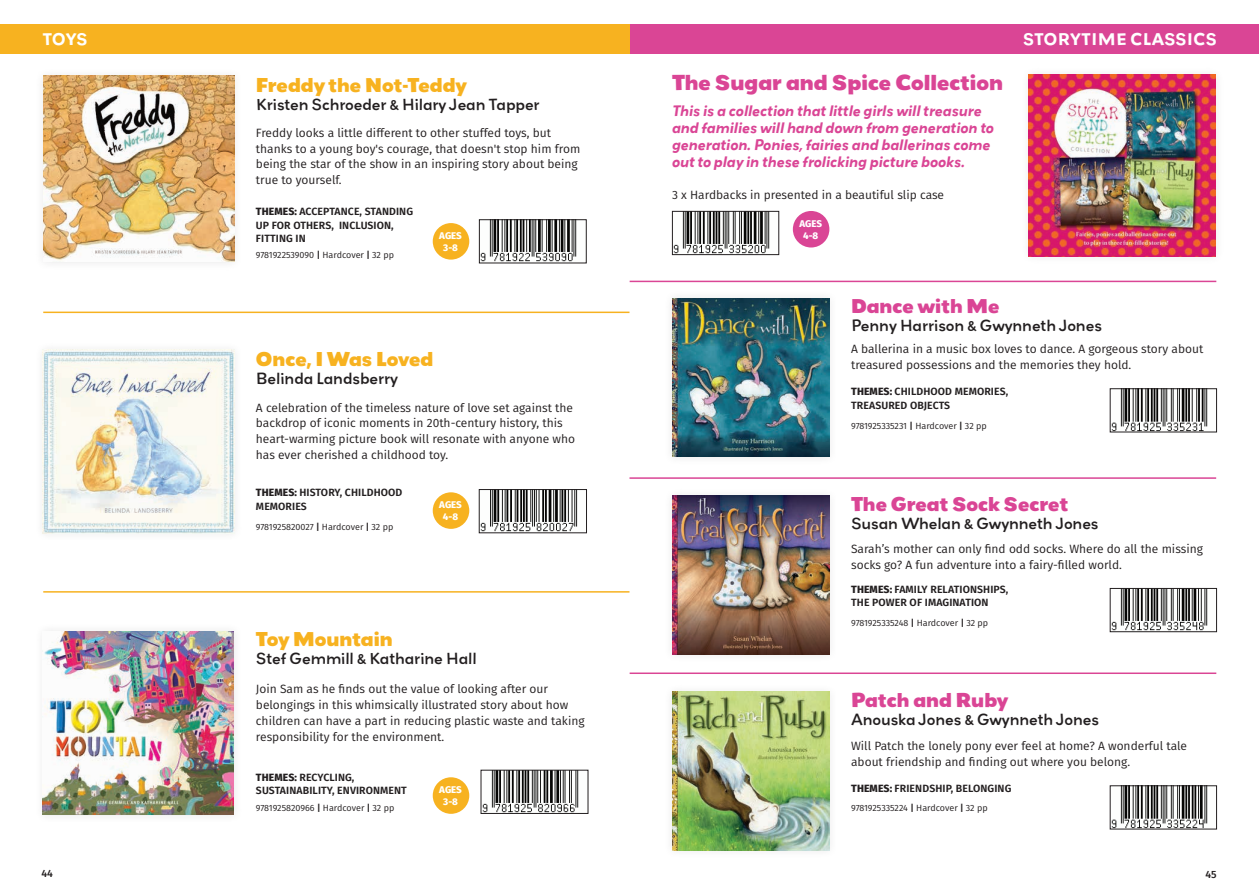
<style>
.page{position:relative;width:1259px;height:893px;background:#fff}
.page>*{position:absolute;margin:0;border:0;box-sizing:border-box;transform-origin:0 0}
.t1{font:700 expanded 19.5px "Grenadine MVB";color:#da4595}
.t2{font:700 expanded 18px "Grenadine MVB";color:#f7b220}
.t3{font:700 expanded 18px "Grenadine MVB";color:#da4595}
.t4{font:700 15px "Grenadine MVB";color:#fff}
.t5{font:500 14.25px "Grenadine MVB";letter-spacing:-.01em;color:#231f20}
.t6{font:italic 700 13.5px/17.2px "Grenadine MVB";color:#da4595}
.t7{font:12px/15.8px "Fira Sans";color:#231f20}
.t8{font:600 10.5px/13.5px "Fira Sans";letter-spacing:.01em;color:#231f20}
.t9{font:500 10.5px "Fira Sans";color:#231f20}
.t10{font:800 9.75px/12px "Fira Sans";letter-spacing:-.01em;color:#fff;text-align:center}
.t11{font:9px "Fira Sans";letter-spacing:-.005em;color:#231f20}
.s1{font-weight:800}
.s2{font-weight:600}
</style>
<div class="page">
<div style="left:34px;top:67px;width:210px;height:204px;background:#fbfbfb"></div>
<img style="left:43px;top:76px;width:191px;height:186px">
<div style="left:34px;top:340px;width:209px;height:202px;background:#fcfbfb"></div>
<img style="left:43px;top:349px;width:191px;height:184px">
<div style="left:34px;top:622px;width:209px;height:202px;background:#fbfbfb"></div>
<img style="left:43px;top:631px;width:191px;height:184px">
<img style="left:481px;top:221px;width:96px;height:40px">
<div style="left:479px;top:219px;width:107px;height:44px;border:1px solid #231f20"></div>
<img style="left:481px;top:491px;width:97px;height:40px">
<div style="left:479px;top:489px;width:108px;height:44px;border:1px solid #231f20"></div>
<img style="left:482px;top:772px;width:97px;height:40px">
<div style="left:480px;top:770px;width:108px;height:44px;border:1px solid #231f20"></div>
<hr style="left:43px;top:312px;width:586px;height:1px;background:#f7b220">
<hr style="left:43px;top:591px;width:586px;height:2px;background:#f7b220">
<div style="left:0;top:24px;width:629px;height:30px;background:#f7b220"></div>
<div style="left:433px;top:492px;width:36px;height:37px;background:#f7b220;border-radius:50%"></div>
<div style="left:433px;top:223px;width:36px;height:37px;background:#f7b220;border-radius:50%"></div>
<div style="left:433px;top:777px;width:36px;height:37px;background:#f7b220;border-radius:50%"></div>
<img style="left:1028px;top:75px;width:188px;height:181px">
<div style="left:663px;top:683px;width:175px;height:177px;background:#231f20;opacity:.1"></div>
<img style="left:672px;top:692px;width:157px;height:158px">
<div style="left:663px;top:289px;width:175px;height:177px;background:#fbfbfb"></div>
<img style="left:672px;top:298px;width:157px;height:159px">
<div style="left:663px;top:487px;width:175px;height:177px;background:#231f20;opacity:.1"></div>
<img style="left:672px;top:496px;width:157px;height:158px">
<img style="left:1111px;top:390px;width:97px;height:40px">
<div style="left:1109px;top:388px;width:108px;height:44px;border:1px solid #231f20"></div>
<img style="left:1111px;top:590px;width:97px;height:40px">
<div style="left:1109px;top:588px;width:108px;height:44px;border:1px solid #231f20"></div>
<img style="left:1111px;top:787px;width:97px;height:40px">
<div style="left:1109px;top:785px;width:108px;height:44px;border:1px solid #231f20"></div>
<img style="left:674px;top:213px;width:96px;height:40px">
<div style="left:672px;top:211px;width:107px;height:44px;border:1px solid #231f20"></div>
<div style="left:630px;top:24px;width:629px;height:30px;background:#da4595"></div>
<div style="left:793px;top:211px;width:36px;height:36px;background:#da4595;border-radius:50%"></div>
<hr style="left:629px;top:672px;width:587px;height:2px;background:#da4595">
<hr style="left:629px;top:477px;width:587px;height:2px;background:#da4595">
<hr style="left:629px;top:281px;width:587px;height:1px;background:#da4595">
<p class="t4" style="left:42px;top:28px;width:47px">TOYS</p>
<p class="t9" style="left:41px;top:865px;width:13px">44</p>
<h2 class="t2" style="left:256px;top:72px;width:212px">Freddy the Not-Teddy</h2>
<p class="t5" style="left:256px;top:94px;width:285px">Kristen Schroeder &amp; Hilary Jean Tapper</p>
<p class="t7" style="left:256px;top:125px;width:326px">Freddy looks a little different to other stuffed toys, but thanks to a young boy's courage, that doesn't stop him from being the star of the show in an inspiring story about being true to yourself.</p>
<p class="t8" style="left:256px;top:204px;width:159px"><span class="s1">THEMES:</span> ACCEPTANCE, STANDING<br>UP FOR OTHERS, INCLUSION,<br>FITTING IN</p>
<p class="t11" style="left:256px;top:248px;width:140px">9781922539090 <span class="s2">|</span> Hardcover <span class="s2">|</span> 32 pp</p>
<p class="t10" style="left:439px;top:229px;width:24px">AGES<br>3-8</p>
<h2 class="t2" style="left:256px;top:347px;width:179px">Once, I Was Loved</h2>
<p class="t5" style="left:256px;top:368px;width:144px">Belinda Landsberry</p>
<p class="t7" style="left:256px;top:399px;width:321px">A celebration of the timeless nature of love set against the backdrop of iconic moments in 20th-century history, this heart-warming picture book will resonate with anyone who has ever cherished a childhood toy.</p>
<p class="t8" style="left:256px;top:485px;width:148px"><span class="s1">THEMES:</span> HISTORY, CHILDHOOD<br>MEMORIES</p>
<p class="t11" style="left:256px;top:520px;width:139px">9781925820027 <span class="s2">|</span> Hardcover <span class="s2">|</span> 32 pp</p>
<p class="t10" style="left:439px;top:498px;width:24px">AGES<br>4-8</p>
<h2 class="t2" style="left:256px;top:627px;width:138px">Toy Mountain</h2>
<p class="t5" style="left:256px;top:648px;width:222px">Stef Gemmill &amp; Katharine Hall</p>
<p class="t7" style="left:256px;top:681px;width:330px">Join Sam as he finds out the value of looking after our belongings in this whimsically illustrated story about how children can have a part in reducing plastic waste and taking responsibility for the environment.</p>
<p class="t8" style="left:256px;top:770px;width:152px"><span class="s1">THEMES:</span> RECYCLING,<br>SUSTAINABILITY, ENVIRONMENT</p>
<p class="t11" style="left:256px;top:801px;width:140px">9781925820966 <span class="s2">|</span> Hardcover <span class="s2">|</span> 32 pp</p>
<p class="t10" style="left:439px;top:783px;width:24px">AGES<br>3-8</p>
<h1 class="t1" style="left:672px;top:69px;width:333px">The Sugar and Spice Collection</h1>
<p class="t6" style="left:672px;top:101px;width:323px">This is a collection that little girls will treasure and families will hand down from generation to generation. Ponies, fairies and ballerinas come out to play in these frolicking picture books.</p>
<p class="t7" style="left:672px;top:186px;width:274px">3 x Hardbacks in presented in a beautiful slip case</p>
<p class="t10" style="left:799px;top:216px;width:24px">AGES<br>4-8</p>
<p class="t4" style="left:1023px;top:28px;width:195px">STORYTIME CLASSICS</p>
<h2 class="t3" style="left:851px;top:294px;width:150px">Dance with Me</h2>
<p class="t5" style="left:851px;top:316px;width:252px">Penny Harrison &amp; Gwynneth Jones</p>
<p class="t7" style="left:851px;top:341px;width:354px">A ballerina in a music box loves to dance. A gorgeous story about treasured possessions and the memories they hold.</p>
<p class="t8" style="left:851px;top:384px;width:158px"><span class="s1">THEMES:</span> CHILDHOOD MEMORIES,<br>TREASURED OBJECTS</p>
<p class="t11" style="left:851px;top:419px;width:137px">9781925335231 <span class="s2">|</span> Hardcover <span class="s2">|</span> 32 pp</p>
<h2 class="t3" style="left:851px;top:491px;width:219px">The Great Sock Secret</h2>
<p class="t5" style="left:851px;top:513px;width:249px">Susan Whelan &amp; Gwynneth Jones</p>
<p class="t7" style="left:851px;top:541px;width:353px">Sarah’s mother can only find odd socks. Where do all the missing socks go? A fun adventure into a fairy-filled world.</p>
<p class="t8" style="left:851px;top:582px;width:159px"><span class="s1">THEMES:</span> FAMILY RELATIONSHIPS,<br>THE POWER OF IMAGINATION</p>
<p class="t11" style="left:851px;top:616px;width:139px">9781925335248 <span class="s2">|</span> Hardcover <span class="s2">|</span> 32 pp</p>
<h2 class="t3" style="left:851px;top:688px;width:158px">Patch and Ruby</h2>
<p class="t5" style="left:851px;top:709px;width:250px">Anouska Jones &amp; Gwynneth Jones</p>
<p class="t7" style="left:851px;top:737px;width:337px">Will Patch the lonely pony ever feel at home? A wonderful tale about friendship and finding out where you belong.</p>
<p class="t8" style="left:851px;top:781px;width:162px"><span class="s1">THEMES:</span> FRIENDSHIP, BELONGING</p>
<p class="t11" style="left:851px;top:801px;width:138px">9781925335224 <span class="s2">|</span> Hardcover <span class="s2">|</span> 32 pp</p>
<p class="t9" style="left:1205px;top:865px;width:13px">45</p>
</div>
